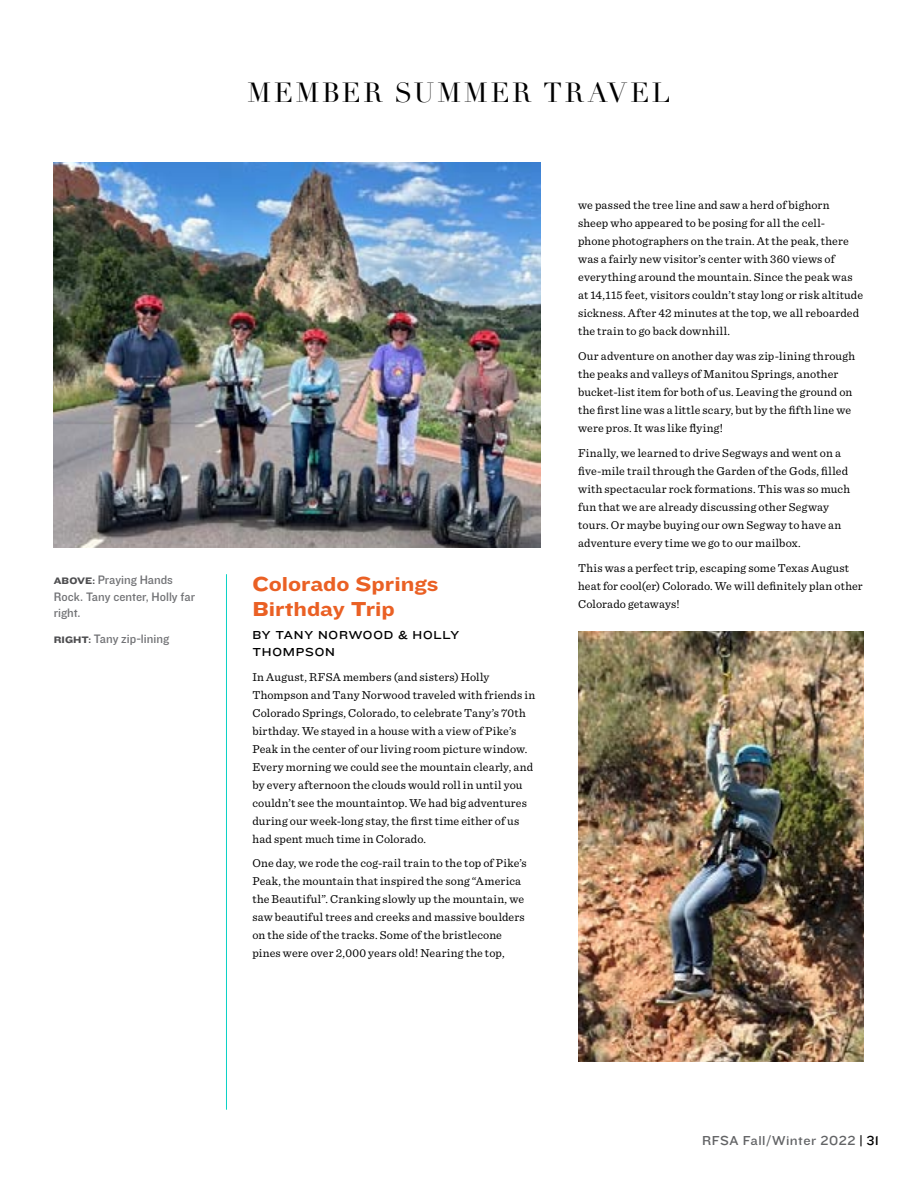
<style>
.page{position:relative;width:918px;height:1188px;background:#fff}
.page>*{position:absolute;margin:0;border:0;box-sizing:border-box;transform-origin:0 0}
.t1{font:27px "Didot";letter-spacing:.105em;color:#000}
.t2{font:21px/25.2px "Knockout 53 Heviweight";color:#ea6024}
.t3{font:13.5px "Knockout 32 Junior Cruisewt";letter-spacing:.035em;color:#636466}
.t4{font:12.75px/16.5px "Knockout 31 Junior Middlewt";color:#717275}
.t5{font:12px/18px "Sentinel";letter-spacing:.015em;color:#000}
.t6{font:12px/16.5px "Knockout 33 Junior Heviwt";letter-spacing:.065em;color:#000}
.s1{font-family:"Knockout 53 Heviweight";font-size:9.75px;color:#4d4d4f}
.s2{color:#000}
</style>
<div class="page">
<hr style="left:226px;top:574px;width:1px;height:536px;background:#0bd2c5">
<img style="left:53px;top:162px;width:488px;height:385px">
<img style="left:578px;top:632px;width:286px;height:429px">
<p class="t4" style="left:54px;top:571px;width:143px"><span class="s1">ABOVE:</span> Praying Hands<br>Rock. Tany center, Holly far right.</p>
<p class="t4" style="left:54px;top:630px;width:117px"><span class="s1">RIGHT:</span> Tany zip-lining</p>
<h1 class="t1" style="left:248px;top:76px;width:424px">MEMBER SUMMER TRAVEL</h1>
<h2 class="t2" style="left:252px;top:570px;width:187px">Colorado Springs<br>Birthday Trip</h2>
<p class="t6" style="left:252px;top:626px;width:208px">BY TANY NORWOOD &amp; HOLLY<br>THOMPSON</p>
<p class="t5" style="left:252px;top:667px;width:284px">In August, RFSA members (and sisters) Holly Thompson and Tany Norwood traveled with friends in Colorado Springs, Colorado, to celebrate Tany’s 70th birthday. We stayed in a house with a view of Pike’s Peak in the center of our living room picture window.<br>Every morning we could see the mountain clearly, and by every afternoon the clouds would roll in until you couldn’t see the mountaintop. We had big adventures during our week-long stay, the first time either of us had spent much time in Colorado.</p>
<p class="t5" style="left:252px;top:854px;width:276px">One day, we rode the cog-rail train to the top of Pike’s Peak, the mountain that inspired the song “America the Beautiful”. Cranking slowly up the mountain, we saw beautiful trees and creeks and massive boulders on the side of the tracks. Some of the bristlecone pines were over 2,000 years old! Nearing the top,</p>
<p class="t5" style="left:578px;top:196px;width:287px">we passed the tree line and saw a herd of bighorn<br>sheep who appeared to be posing for all the cell-<br>phone photographers on the train. At the peak, there was a fairly new visitor’s center with 360 views of everything around the mountain. Since the peak was at 14,115 feet, visitors couldn’t stay long or risk altitude sickness. After 42 minutes at the top, we all reboarded the train to go back downhill.</p>
<p class="t5" style="left:578px;top:347px;width:278px">Our adventure on another day was zip-lining through the peaks and valleys of Manitou Springs, another bucket-list item for both of us. Leaving the ground on the first line was a little scary, but by the fifth line we were pros. It was like flying!</p>
<p class="t5" style="left:578px;top:443px;width:273px">Finally, we learned to drive Segways and went on a five-mile trail through the Garden of the Gods, filled with spectacular rock formations. This was so much fun that we are already discussing other Segway tours. Or maybe buying our own Segway to have an adventure every time we go to our mailbox.</p>
<p class="t5" style="left:578px;top:558px;width:286px">This was a perfect trip, escaping some Texas August heat for cool(er) Colorado. We will definitely plan other<br>Colorado getaways!</p>
<p class="t3" style="left:702px;top:1131px;width:178px">RFSA Fall/Winter 2022 <span class="s2">| 31</span></p>
</div>
